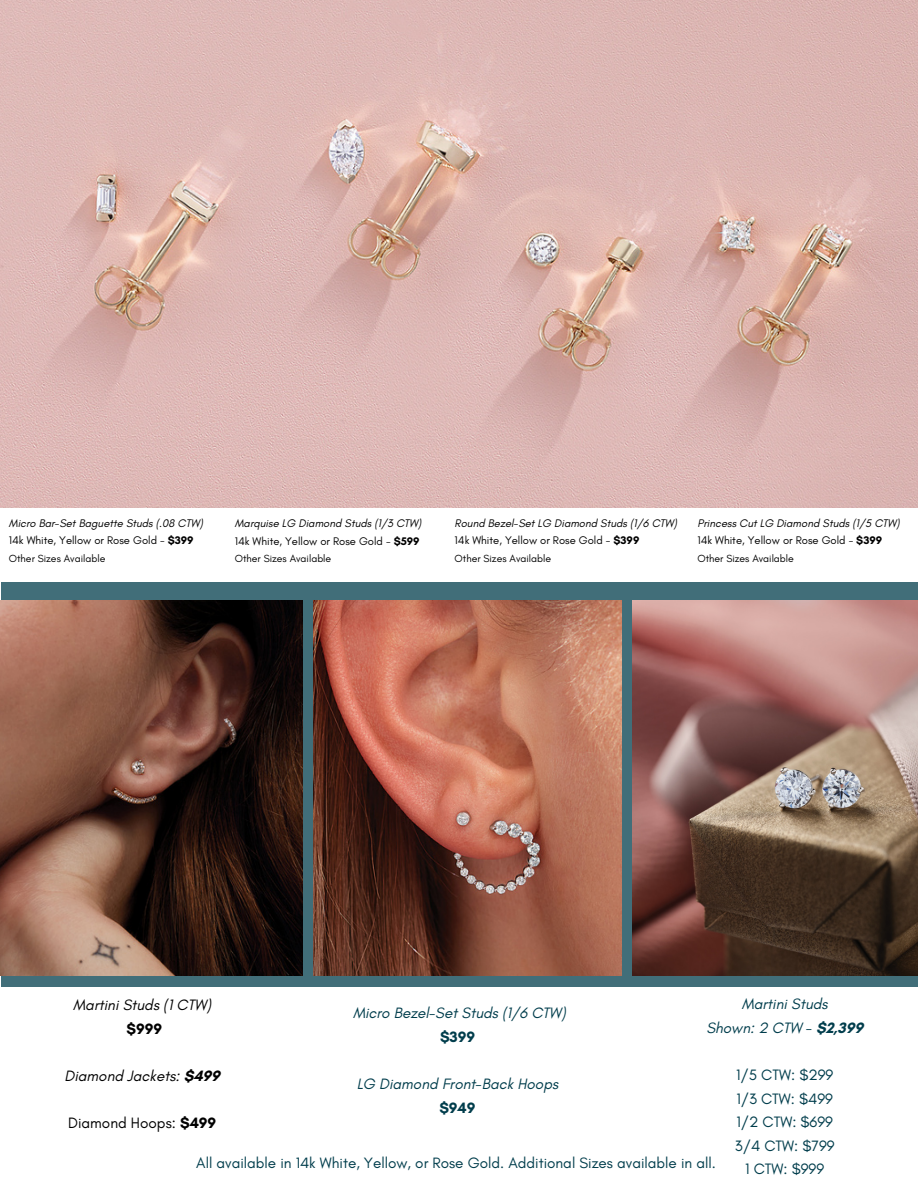
<style>
.page{position:relative;width:918px;height:1188px;background:#fff}
.page>*{position:absolute;margin:0;border:0;box-sizing:border-box;transform-origin:0 0}
.t1{font:15.3px/23.7px "Glacial Indifference";color:#003d4c;text-align:center}
.t2{font:italic 15.3px/23.7px "Glacial Indifference";color:#003d4c;text-align:center}
.t3{font:italic 15.3px "Glacial Indifference";color:#000}
.t4{font:15.3px "Glacial Indifference";color:#000}
.t5{font:700 15.3px "Glacial Indifference";color:#003d4c}
.t6{font:700 15.3px "Glacial Indifference";color:#000}
.t7{font:italic 11.25px/17.5px "Glacial Indifference";color:#000}
.t8{font:10.5px "Glacial Indifference";color:#000}
.s1{font-style:normal}
.s2{font-weight:700;font-style:normal}
.s3{font-weight:700}
</style>
<div class="page">
<img style="left:0;top:0;width:918px;height:507px">
<div style="left:1px;top:582px;width:917px;height:405px;background:#416e79"></div>
<img style="left:313px;top:600px;width:309px;height:376px">
<img style="left:633px;top:600px;width:285px;height:376px">
<img style="left:0;top:600px;width:302px;height:376px">
<p class="t7" style="left:9px;top:514px;width:196px">Micro Bar-Set Baguette Studs (.08 CTW)<br><span class="s1">14k White, Yellow or Rose Gold -</span> <span class="s2">$399</span></p>
<p class="t8" style="left:9px;top:552px;width:98px">Other Sizes Available</p>
<p class="t7" style="left:235px;top:515px;width:188px">Marquise LG Diamond Studs (1/3 CTW)<br><span class="s1">14k White, Yellow or Rose Gold -</span> <span class="s2">$599</span></p>
<p class="t8" style="left:235px;top:552px;width:98px">Other Sizes Available</p>
<p class="t7" style="left:455px;top:514px;width:224px">Round Bezel-Set LG Diamond Studs (1/6 CTW)<br><span class="s1">14k White, Yellow or Rose Gold -</span> <span class="s2">$399</span></p>
<p class="t8" style="left:455px;top:552px;width:98px">Other Sizes Available</p>
<p class="t7" style="left:697px;top:514px;width:204px">Princess Cut LG Diamond Studs (1/5 CTW)<br><span class="s1">14k White, Yellow or Rose Gold -</span> <span class="s2">$399</span></p>
<p class="t8" style="left:697px;top:552px;width:98px">Other Sizes Available</p>
<h1 class="t2" style="left:706px;top:992px;width:158px">Martini Studs<br>Shown: 2 CTW - <span class="s2">$2,399</span></h1>
<h1 class="t1" style="left:735px;top:1063px;width:101px">1/5 CTW: $299<br>1/3 CTW: $499<br>1/2 CTW: $699<br>3/4 CTW: $799<br>1 CTW: $999</h1>
<h1 class="t3" style="left:73px;top:996px;width:139px">Martini Studs (1 CTW)</h1>
<h1 class="t6" style="left:126px;top:1019px;width:37px">$999</h1>
<h1 class="t3" style="left:64px;top:1067px;width:157px">Diamond Jackets: <span class="s2">$499</span></h1>
<h1 class="t4" style="left:68px;top:1114px;width:150px">Diamond Hoops: <span class="s3">$499</span></h1>
<h1 class="t1" style="left:196px;top:1151px;width:521px">All available in 14k White, Yellow, or Rose Gold. Additional Sizes available in all.</h1>
<h1 class="t2" style="left:353px;top:1001px;width:214px">Micro Bezel-Set Studs (1/6 CTW)</h1>
<h1 class="t5" style="left:440px;top:1027px;width:37px">$399</h1>
<h1 class="t2" style="left:357px;top:1072px;width:203px">LG Diamond Front-Back Hoops</h1>
<h1 class="t5" style="left:439px;top:1098px;width:38px">$949</h1>
</div>
